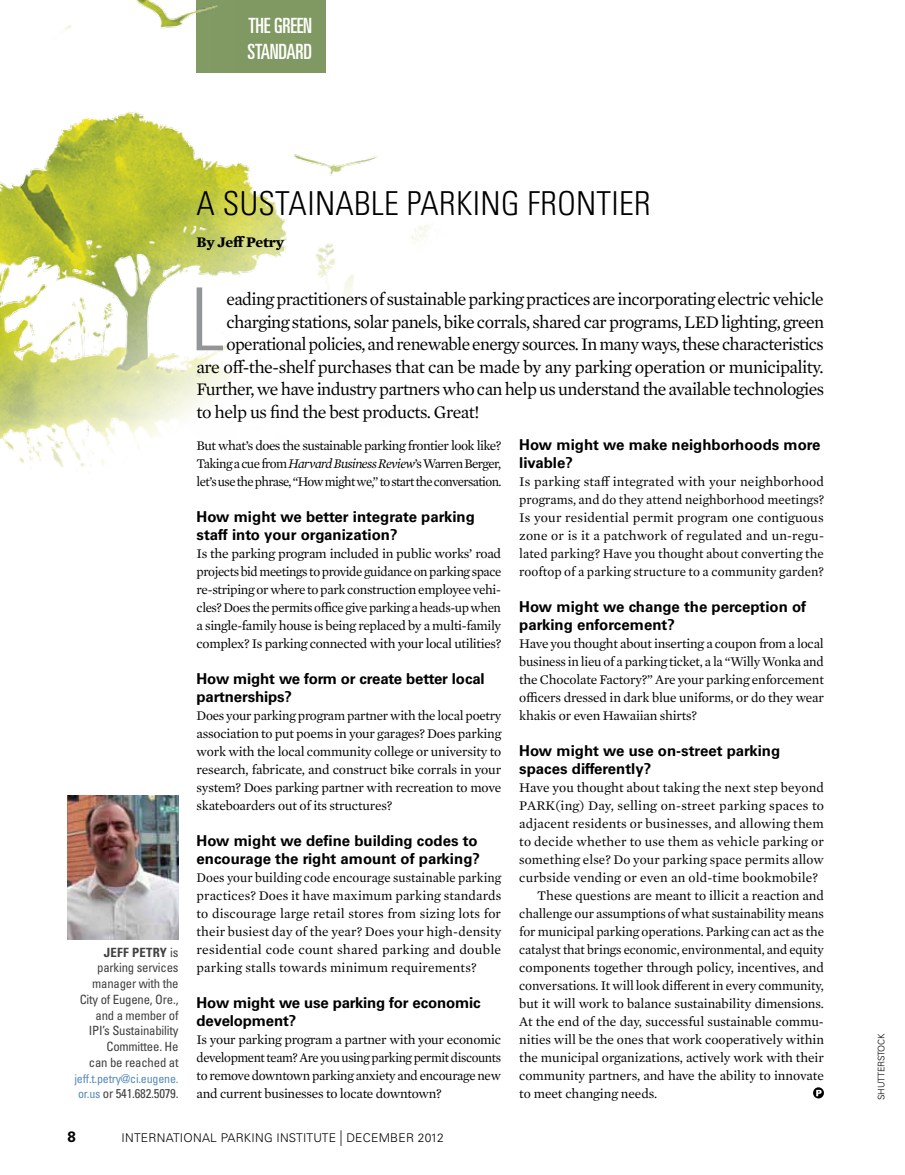
<style>
.page{position:relative;width:905px;height:1175px;background:#fff}
.page>*{position:absolute;margin:0;border:0;box-sizing:border-box;transform-origin:0 0}
.t1{font:300 condensed 87px "Univers LT Std";color:#939598}
.t2{font:300 condensed 33px "Univers LT Std";letter-spacing:.01em;color:#000}
.t3{font:ultra-condensed 21px/25.5px "Univers LT Std";letter-spacing:-.01em;color:#fff}
.t4{font:18px "Mercury Text G1";letter-spacing:-.03em;color:#000}
.t5{font:700 15px/18px "Univers LT Std";color:#000}
.t6{font:700 15px "Mercury Text G1";letter-spacing:-.01em;color:#000}
.t7{font:13.5px/18px "Mercury Text G1";letter-spacing:-.005em;color:#000;text-align:justify}
.t8{font:13.5px/18px "Mercury Text G1";letter-spacing:-.005em;color:#000;text-align:justify;scale:.96 1}
.t9{font:condensed 12.75px/15.8px "Univers LT Std";letter-spacing:-.015em;color:#414042;text-align:right}
.t10{font:300 12px "Univers LT Std";letter-spacing:.02em;color:#000}
.t11{font:condensed 12px "Univers LT Std";letter-spacing:-.015em;color:#568ab8}
.t12{font:300 9px "Univers LT Std";letter-spacing:-.01em;color:#000}
.s1{font-weight:700}
.s2{font-size:12px;color:#568ab8}
.s3{font-style:italic}
.s4{font-size:15.6px}
</style>
<div class="page">
<img style="left:68px;top:795px;width:110px;height:144px">
<img style="left:0;top:0;width:433px;height:474px">
<svg style="left:813px;top:1087px;width:11px;height:11px"></svg>
<svg style="left:816px;top:1089px;width:5px;height:7px"></svg>
<h3 class="t3" style="left:248px;top:13px;width:43px">THE GREEN<br>STANDARD</h3>
<p class="t9" style="left:80px;top:944px;width:100px"><span class="s1">JEFF PETRY</span> is parking services manager with the<br>City of Eugene, O re., and a member of<br>IPI’s Sustainability<br>Committee. He<br>can be reached at</p>
<p class="t11" style="left:74px;top:1070px;width:106px">jeff.t.petry@ci.eugene.</p>
<p class="t9" style="left:78px;top:1085px;width:102px"><span class="s2">or.us</span> or 541.682.5079.</p>
<h2 class="t2" style="left:196px;top:184px;width:455px">A SUSTAINABLE PARKING FRONTIER</h2>
<p class="t6" style="left:196px;top:230px;width:89px">By Jeff Petry</p>
<h1 class="t1" style="left:191px;top:267px;width:28px">L</h1>
<h3 class="t4" style="left:226px;top:286px;width:599px">eading practitioners of sustainable parking practices are incorporating electric vehicle</h3>
<h3 class="t4" style="left:226px;top:309px;width:599px">charging stations, solar panels, bike corrals, shared car programs, LED lighting, green</h3>
<h3 class="t4" style="left:226px;top:331px;width:599px">operational policies, and renewable energy sources. In many ways, these characteristics</h3>
<h3 class="t4" style="left:196px;top:354px;width:628px">are off-the-shelf purchases that can be made by any parking operation or municipality.</h3>
<h3 class="t4" style="left:196px;top:376px;width:629px">Further, we have industry partners who can help us understand the available technologies</h3>
<h3 class="t4" style="left:196px;top:399px;width:284px">to help us find the best products. Great!</h3>
<p class="t7" style="left:196px;top:436px;width:306px">But what’s does the sustainable parking frontier look like?<br>Taking a cue from <span class="s3">Harvard Business Review</span>’s Warren Berger, let’s use the phrase, “How might we,” to start the conversation.</p>
<p class="t5" style="left:196px;top:508px;width:280px">How might we better integrate parking staff into your organization?</p>
<p class="t7" style="left:196px;top:544px;width:306px">Is the parking program included in public works’ road projects bid meetings to provide guidance on parking space re-striping or where to park construction employee vehi&shy;cles? Does the permits office give parking a heads-up when a single-family house is being replaced by a multi-family complex? Is parking connected with your local utilities?</p>
<p class="t5" style="left:196px;top:670px;width:289px">How might we form or create better local partnerships?</p>
<p class="t7" style="left:196px;top:706px;width:306px">Does your parking program partner with the local poetry association to put poems in your garages? Does parking work with the local community college or university to research, fabricate, and construct bike corrals in your system? Does parking partner with recreation to move skateboarders out of its structures?</p>
<p class="t5" style="left:196px;top:832px;width:285px">How might we define building codes to encourage the right amount of parking?</p>
<p class="t8" style="left:196px;top:868px;width:319px">Does your building code encourage sustainable parking practices? Does it have maximum parking standards to discourage large retail stores from sizing lots for their busiest day of the year? Does your high-density residential code count shared parking and double parking stalls towards minimum requirements?</p>
<p class="t5" style="left:196px;top:994px;width:285px">How might we use parking for economic development?</p>
<p class="t7" style="left:196px;top:1030px;width:306px">Is your parking program a partner with your economic development team? Are you using parking permit discounts to remove downtown parking anxiety and encourage new and current businesses to locate downtown?</p>
<p class="t5" style="left:519px;top:436px;width:303px">How might we make neighborhoods more livable?</p>
<p class="t7" style="left:519px;top:472px;width:306px">Is parking staff integrated with your neighborhood programs, and do they attend neighborhood meetings?<br>Is your residential permit program one contiguous zone or is it a patchwork of regulated and un-regu&shy;lated parking? Have you thought about converting the rooftop of a parking structure to a community garden?</p>
<p class="t5" style="left:519px;top:598px;width:288px">How might we change the perception of parking enforcement?</p>
<p class="t7" style="left:519px;top:634px;width:306px">Have you thought about inserting a coupon from a local business in lieu of a parking ticket, a la “Willy Wonka and the Chocolate Factory?” Are your parking enforcement officers dressed in dark blue uniforms, or do they wear khakis or even Hawaiian shirts?</p>
<p class="t5" style="left:519px;top:742px;width:262px">How might we use on-street parking spaces differently?</p>
<p class="t7" style="left:519px;top:778px;width:306px">Have you thought about taking the next step beyond</p>
<p class="t7" style="left:519px;top:796px;width:306px">PARK(ing) Day, selling on-street parking spaces to</p>
<p class="t7" style="left:519px;top:814px;width:306px">adjacent residents or businesses, and allowing them</p>
<p class="t7" style="left:519px;top:832px;width:306px">to decide whether to use them as vehicle parking or</p>
<p class="t7" style="left:519px;top:850px;width:306px">something else? Do your parking space permits allow</p>
<p class="t7" style="left:519px;top:868px;width:300px">curbside vending or even an old-time bookmobile?</p>
<p class="t7" style="left:537px;top:886px;width:288px">These questions are meant to illicit a reaction and</p>
<p class="t7" style="left:519px;top:904px;width:306px">challenge our assumptions of what sustainability means</p>
<p class="t7" style="left:519px;top:922px;width:306px">for municipal parking operations. Parking can act as the</p>
<p class="t8" style="left:519px;top:940px;width:319px">catalyst that brings economic, environmental, and equity</p>
<p class="t7" style="left:519px;top:958px;width:306px">components together through policy, incentives, and</p>
<p class="t7" style="left:519px;top:976px;width:306px">conversations. It will look different in every community,</p>
<p class="t7" style="left:519px;top:994px;width:306px">but it will work to balance sustainability dimensions.</p>
<p class="t7" style="left:519px;top:1012px;width:306px">At the end of the day, successful sustainable commu-</p>
<p class="t7" style="left:519px;top:1030px;width:306px">nities will be the ones that work cooperatively within</p>
<p class="t7" style="left:519px;top:1048px;width:306px">the municipal organizations, actively work with their</p>
<p class="t7" style="left:519px;top:1066px;width:306px">community partners, and have the ability to innovate</p>
<p class="t7" style="left:519px;top:1084px;width:139px">to meet changing needs.</p>
<p class="t5" style="left:68px;top:1127px;width:10px">8</p>
<p class="t10" style="left:122px;top:1130px;width:324px">INTERNATI ONAL PARKIN G INSTITUTE <span class="s4">|</span> DECEMBER 2012</p>
<p class="t12" style="left:875px;top:1100px;width:68px;rotate:-90deg">SHUTTERSTOCK</p>
</div>
